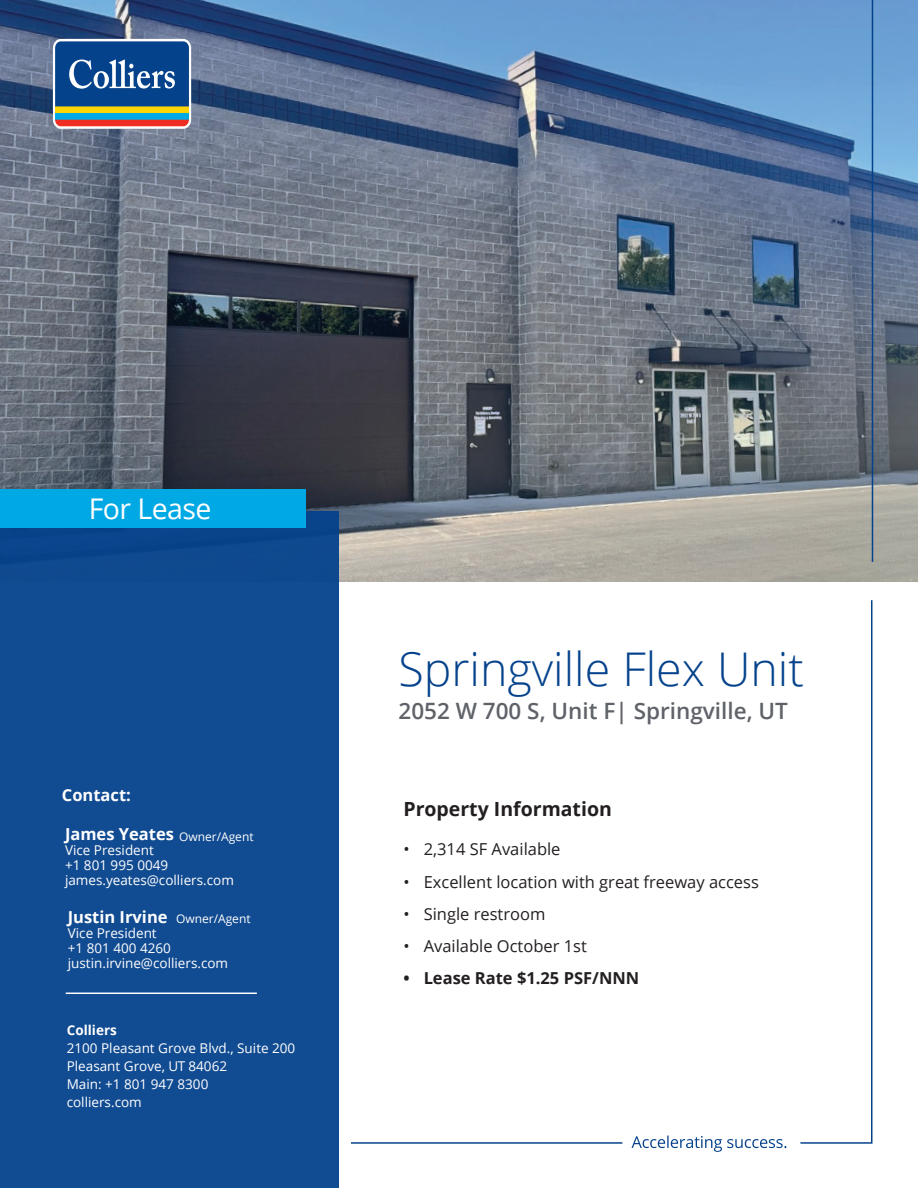
<style>
.page{position:relative;width:918px;height:1188px;background:#fff}
.page>*{position:absolute;margin:0;border:0;box-sizing:border-box;transform-origin:0 0}
.t1{font:300 46.5px "Open Sans";color:#05428c}
.t2{font:28.5px "Open Sans";letter-spacing:-.02em;color:#fff}
.t3{font:600 22.5px "Open Sans";color:#5f6369}
.t4{font:700 19.5px "Open Sans";color:#231f20}
.t5{font:16.5px "Open Sans";color:#231f20}
.t6{font:700 16.5px "Open Sans";color:#fff}
.t7{font:700 16.5px "Open Sans";color:#231f20}
.t8{font:13.5px/15px "Open Sans";color:#fff}
.t9{font:700 13.5px "Open Sans";color:#fff}
.t10{font:12px "Open Sans";color:#fff}
</style>
<div class="page">
<img style="left:0;top:0;width:918px;height:581px">
<div style="left:0;top:512px;width:339px;height:676px;background:#114b91"></div>
<hr style="left:66px;top:993px;width:191px;height:1px;background:#fff">
<div style="left:0;top:489px;width:306px;height:39px;background:#00a8e4"></div>
<svg style="left:800px;top:600px;width:73px;height:544px"></svg>
<hr style="left:351px;top:1142px;width:271px;height:2px;background:#05428c">
<hr style="left:872px;top:0;width:1px;height:562px;background:#05428c">
<svg style="left:632px;top:1136px;width:154px;height:16px"></svg>
<svg style="left:53px;top:39px;width:138px;height:90px;background:#4b6e91"></svg>
<h2 class="t2" style="left:89px;top:489px;width:124px">For Lease</h2>
<p class="t6" style="left:62px;top:784px;width:71px">Contact:</p>
<p class="t6" style="left:65px;top:823px;width:110px">James Yeates</p>
<p class="t8" style="left:65px;top:843px;width:170px">Vice President<br>+1 801 995 0049 james.yeates@colliers.com</p>
<p class="t10" style="left:179px;top:828px;width:76px">Owner/Agent</p>
<p class="t6" style="left:68px;top:906px;width:101px">Justin Irvine</p>
<p class="t8" style="left:68px;top:926px;width:162px">Vice President<br>+1 801 400 4260 justin.irvine@colliers.com</p>
<p class="t10" style="left:176px;top:911px;width:76px">Owner/Agent</p>
<p class="t9" style="left:67px;top:1021px;width:52px">Colliers</p>
<p class="t8" style="left:67px;top:1039px;width:230px;line-height:18px">2100 Pleasant Grove Blvd., Suite 200<br>Pleasant Grove, UT 84062<br>Main: +1 801 947 8300<br>colliers.com</p>
<h1 class="t1" style="left:399px;top:637px;width:407px">Springville Flex Unit</h1>
<h3 class="t3" style="left:399px;top:696px;width:391px">2052 W 700 S, Unit F| Springville, UT</h3>
<h3 class="t4" style="left:403px;top:795px;width:210px">Property Information</h3>
<p class="t5" style="left:403px;top:838px;width:159px">• 2,314 SF Available</p>
<p class="t5" style="left:403px;top:870px;width:357px">• Excellent location with great freeway access</p>
<p class="t5" style="left:403px;top:903px;width:144px">• Single restroom</p>
<p class="t5" style="left:403px;top:935px;width:185px">• Available October 1st</p>
<p class="t7" style="left:403px;top:967px;width:237px">• Lease Rate $1.25 PSF/NNN</p>
</div>
